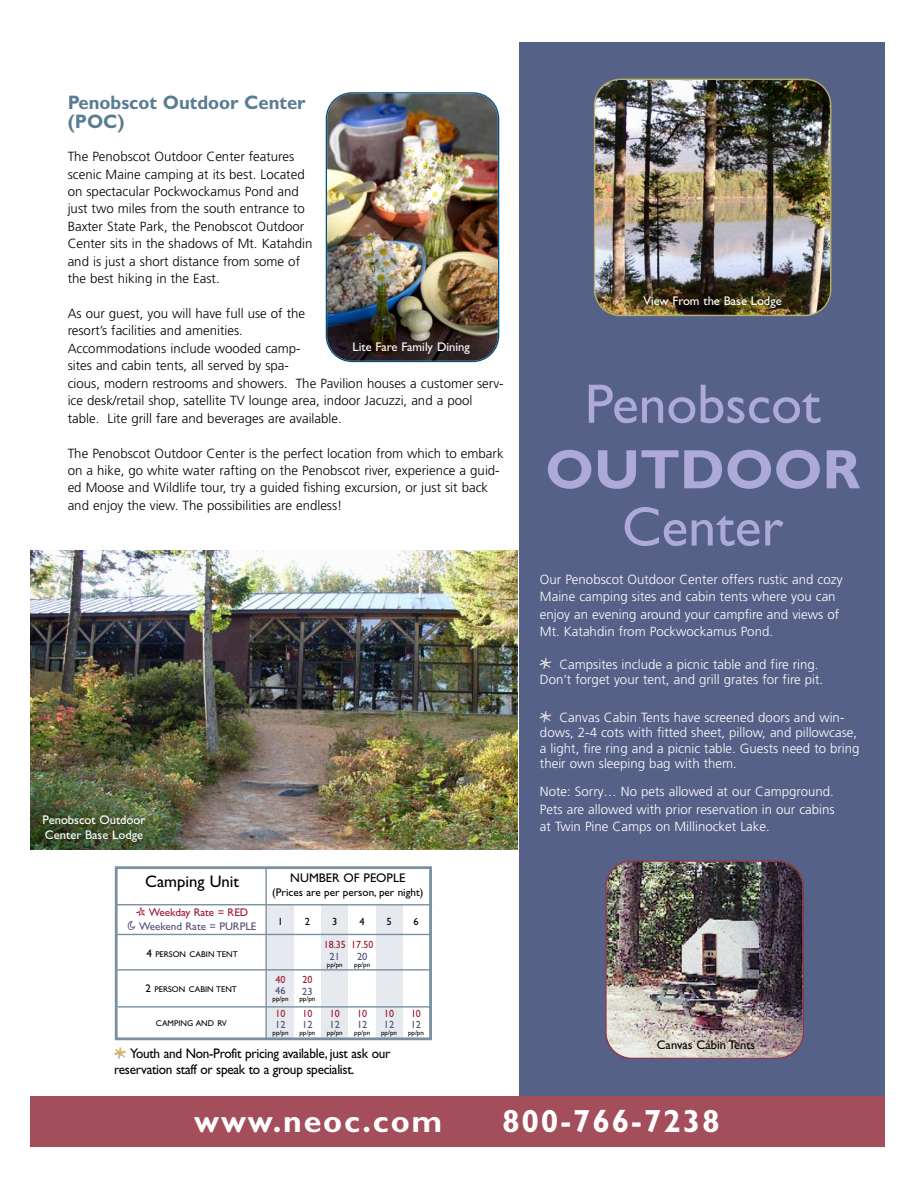
<style>
.page{position:relative;width:918px;height:1188px;background:#fff}
.page>*{position:absolute;margin:0;border:0;box-sizing:border-box;transform-origin:0 0}
.t1{font:55.8px "Gill Sans";color:#adaad9}
.t2{font:700 55.8px "Gill Sans";color:#adaad9}
.t3{font:700 32.1px "Gill Sans";letter-spacing:.055em;color:#fff}
.t4{font:700 19.5px/19.5px "Gill Sans";color:#597c92;scale:.95 1}
.t5{font:16.8px "Gill Sans";color:#000}
.t6{font:13.95px/15.3px "Gill Sans";letter-spacing:-.02em;color:#000;scale:.95 1}
.t7{font:300 13.2px/17.4px "Frutiger";color:#000}
.t8{font:300 13.2px/17.4px "Frutiger";color:#fff}
.t9{font:12.6px/15px "Gill Sans";color:#fff}
.t10{font:12.6px "Gill Sans";color:#000}
.t11{font:11.1px/13.8px "Gill Sans";color:#544d7b;text-align:center}
.t12{font:11.1px "Gill Sans";color:#000}
.t13{font:10.5px "Gill Sans";color:#9c1635;scale:.95 1}
.t14{font:10.5px "Gill Sans";color:#544d7b}
.t15{font:10.5px "Gill Sans";color:#000}
.t16{font:8.4px "Gill Sans";color:#000}
.t17{font:7.05px "Gill Sans";color:#000}
.s1{font-family:"Good Dog Bones";color:#9c1635}
.s2{color:#9c1635}
.s3{font-family:"Good Dog Bones"}
.s4{font-size:11.1px}
.s5{font-family:"Good Dog Bones";color:#929292}
.s6{font-family:"Good Dog Bones";font-weight:400;font-size:13.95px;color:#929292}
</style>
<div class="page">
<svg style="left:326px;top:92px;width:173px;height:270px"></svg>
<img style="left:327px;top:94px;width:171px;height:267px">
<div style="left:519px;top:42px;width:365px;height:1088px;background:#556187"></div>
<img style="left:31px;top:551px;width:487px;height:299px">
<img style="left:595px;top:80px;width:235px;height:235px">
<svg style="left:605px;top:860px;width:199px;height:199px"></svg>
<img style="left:607px;top:862px;width:195px;height:196px">
<hr style="left:265px;top:868px;width:2px;height:171px;background:#7890a1">
<div style="left:267px;top:905px;width:27px;height:134px;background:#e6e9ed"></div>
<div style="left:322px;top:905px;width:26px;height:134px;background:#e6e9ed"></div>
<div style="left:376px;top:905px;width:26px;height:134px;background:#e6e9ed"></div>
<hr style="left:117px;top:904px;width:315px;height:2px;background:#7890a1">
<hr style="left:117px;top:934px;width:315px;height:1px;background:#7890a1">
<hr style="left:118px;top:969px;width:313px;height:2px;background:#7890a1">
<hr style="left:118px;top:1006px;width:313px;height:2px;background:#7890a1">
<div style="left:31px;top:1096px;width:853px;height:51px;background:#a44d5b"></div>
<div style="left:115px;top:866px;width:317px;height:174px;border:3px solid #7890a1"></div>
<h3 class="t4" style="left:68px;top:95px;width:252px">Penobscot Outdoor Center (POC)</h3>
<p class="t7" style="left:68px;top:149px;width:246px">The Penobscot Outdoor Center features scenic Maine camping at its best. Located on spectacular Pockwockamus Pond and just two miles from the south entrance to Baxter State Park, the Penobscot Outdoor Center sits in the shadows of Mt. Katahdin and is just a short distance from some of the best hiking in the East.</p>
<p class="t7" style="left:68px;top:306px;width:437px">As our guest, you will have full use of the<br>resort’s facilities and amenities.<br>Accommodations include wooded camp-<br>sites and cabin tents, all served by spa-<br>cious, modern restrooms and showers. The Pavilion houses a customer serv&shy;ice desk/retail shop, satellite TV lounge area, indoor Jacuzzi, and a pool table. Lite grill fare and beverages are available.</p>
<p class="t7" style="left:68px;top:445px;width:437px">The Penobscot Outdoor Center is the perfect location from which to embark on a hike, go white water rafting on the Penobscot river, experience a guid&shy;ed Moose and Wildlife tour, try a guided fishing excursion, or just sit back and enjoy the view. The possibilities are endless!</p>
<p class="t9" style="left:353px;top:341px;width:119px">Lite Fare Family Dining</p>
<p class="t9" style="left:43px;top:814px;width:104px">Penobscot Outdoor<br>Center Base Lodge</p>
<p class="t5" style="left:145px;top:876px;width:96px">Camping Unit</p>
<p class="t11" style="left:128px;top:907px;width:130px"><span class="s1">S</span> <span class="s2">Weekday Rate = RED<br></span><span class="s3">H</span> Weekend Rate = PURPLE</p>
<p class="t16" style="left:146px;top:951px;width:93px"><span class="s4">4</span> PERSON CABIN TENT</p>
<p class="t16" style="left:146px;top:986px;width:93px"><span class="s4">2</span> PERSON CABIN TENT</p>
<p class="t16" style="left:156px;top:1020px;width:73px">CAMPING AND RV</p>
<p class="t10" style="left:290px;top:873px;width:117px">NUMBER OF PEOPLE</p>
<p class="t12" style="left:272px;top:889px;width:153px">(Prices are per person, per night)</p>
<p class="t15" style="left:278px;top:918px;width:7px">1</p>
<p class="t15" style="left:360px;top:917px;width:7px">4</p>
<p class="t13" style="left:351px;top:941px;width:25px">17.50</p>
<p class="t14" style="left:357px;top:953px;width:12px">20</p>
<p class="t17" style="left:354px;top:962px;width:17px">pp/pn</p>
<p class="t15" style="left:387px;top:917px;width:7px">5</p>
<p class="t15" style="left:305px;top:918px;width:7px">2</p>
<p class="t15" style="left:332px;top:918px;width:7px">3</p>
<p class="t13" style="left:324px;top:940px;width:25px">18.35</p>
<p class="t14" style="left:330px;top:952px;width:12px">21</p>
<p class="t17" style="left:327px;top:962px;width:17px">pp/pn</p>
<p class="t15" style="left:413px;top:918px;width:7px">6</p>
<p class="t13" style="left:276px;top:976px;width:12px">40</p>
<p class="t14" style="left:275px;top:987px;width:12px">46</p>
<p class="t17" style="left:273px;top:997px;width:17px">pp/pn</p>
<p class="t13" style="left:276px;top:1010px;width:12px">10</p>
<p class="t14" style="left:275px;top:1021px;width:12px">12</p>
<p class="t17" style="left:273px;top:1030px;width:17px">pp/pn</p>
<p class="t13" style="left:302px;top:976px;width:12px">20</p>
<p class="t14" style="left:302px;top:987px;width:12px">23</p>
<p class="t17" style="left:299px;top:997px;width:17px">pp/pn</p>
<p class="t13" style="left:302px;top:1010px;width:12px">10</p>
<p class="t14" style="left:302px;top:1021px;width:12px">12</p>
<p class="t17" style="left:299px;top:1030px;width:17px">pp/pn</p>
<p class="t13" style="left:330px;top:1010px;width:12px">10</p>
<p class="t14" style="left:330px;top:1021px;width:12px">12</p>
<p class="t17" style="left:327px;top:1030px;width:17px">pp/pn</p>
<p class="t13" style="left:357px;top:1010px;width:12px">10</p>
<p class="t14" style="left:357px;top:1021px;width:12px">12</p>
<p class="t17" style="left:354px;top:1030px;width:17px">pp/pn</p>
<p class="t13" style="left:384px;top:1009px;width:12px">10</p>
<p class="t14" style="left:384px;top:1020px;width:12px">12</p>
<p class="t17" style="left:381px;top:1030px;width:17px">pp/pn</p>
<p class="t13" style="left:411px;top:1010px;width:12px">10</p>
<p class="t14" style="left:411px;top:1021px;width:12px">12</p>
<p class="t17" style="left:408px;top:1030px;width:17px">pp/pn</p>
<p class="t6" style="left:114px;top:1047px;width:292px"><span class="s5">3</span> Youth and Non-Profit pricing available, just ask our reservation staff or speak to a group specialist.</p>
<p class="t9" style="left:643px;top:295px;width:140px">View From the Base Lodge</p>
<h1 class="t1" style="left:585px;top:385px;width:237px">Penobscot</h1>
<h1 class="t2" style="left:545px;top:450px;width:317px">OUTDOOR</h1>
<h1 class="t1" style="left:622px;top:507px;width:163px">Center</h1>
<p class="t8" style="left:540px;top:571px;width:304px">Our Penobscot Outdoor Center offers rustic and cozy Maine camping sites and cabin tents where you can enjoy an evening around your campfire and views of Mt. Katahdin from Pockwockamus Pond.</p>
<p class="t8" style="left:540px;top:658px;width:285px;line-height:15.3px"><span class="s6">3</span> Campsites include a picnic table and fire ring.<br>Don’t forget your tent, and grill grates for fire pit.</p>
<p class="t8" style="left:540px;top:711px;width:321px;line-height:15.3px"><span class="s6">3</span> Canvas Cabin Tents have screened doors and win&shy;dows, 2-4 cots with fitted sheet, pillow, and pillowcase, a light, fire ring and a picnic table. Guests need to bring their own sleeping bag with them.</p>
<p class="t8" style="left:540px;top:784px;width:296px;text-align:justify">Note: Sorry… No pets allowed at our Campground.<br>Pets are allowed with prior reservation in our cabins at Twin Pine Camps on Millinocket Lake.</p>
<p class="t10" style="left:657px;top:1040px;width:100px">Canvas Cabin Tents</p>
<h2 class="t3" style="left:194px;top:1110px;width:250px">www.neoc.com</h2>
<h2 class="t3" style="left:502px;top:1110px;width:219px">800-766-7238</h2>
</div>
